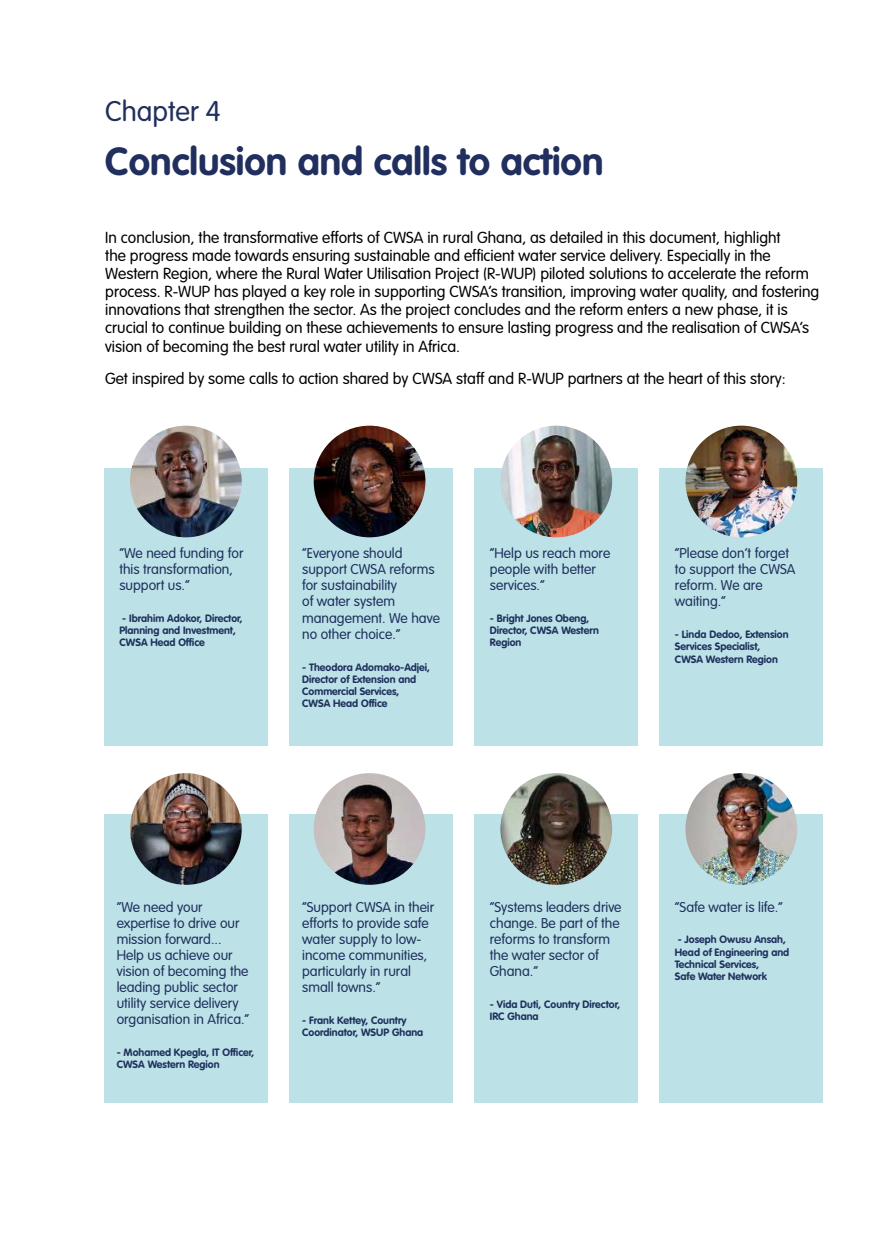
<style>
.page{position:relative;width:874px;height:1241px;background:#fff}
.page>*{position:absolute;margin:0;border:0;box-sizing:border-box;transform-origin:0 0}
.t1{font:700 38.5px "VAG Rounded Std";color:#212f5e}
.t2{font:300 28px "VAG Rounded Std";color:#212f5e}
.t3{font:300 15.75px/18.2px "VAG Rounded Std";color:#000}
.t4{font:300 14px/16.1px "VAG Rounded Std";color:#20305d}
.t5{font:700 10.5px/12.1px "VAG Rounded Std";color:#20305d}
</style>
<div class="page">
<div style="left:104px;top:468px;width:164px;height:277px;background:#bce2e8"></div>
<div style="left:289px;top:468px;width:164px;height:277px;background:#bce2e8"></div>
<div style="left:474px;top:468px;width:164px;height:277px;background:#bce2e8"></div>
<div style="left:659px;top:468px;width:163px;height:277px;background:#bce2e8"></div>
<div style="left:104px;top:814px;width:164px;height:289px;background:#bce2e8"></div>
<div style="left:289px;top:814px;width:164px;height:289px;background:#bce2e8"></div>
<div style="left:474px;top:814px;width:164px;height:289px;background:#bce2e8"></div>
<div style="left:659px;top:814px;width:163px;height:289px;background:#bce2e8"></div>
<img style="left:130px;top:425px;width:111px;height:112px;border-radius:56px">
<img style="left:313px;top:425px;width:112px;height:112px;border-radius:56px">
<img style="left:500px;top:425px;width:112px;height:112px;border-radius:56px">
<img style="left:685px;top:425px;width:111px;height:112px;border-radius:56px">
<img style="left:685px;top:773px;width:111px;height:111px;border-radius:56px">
<img style="left:500px;top:773px;width:112px;height:111px;border-radius:56px">
<img style="left:313px;top:773px;width:112px;height:111px;border-radius:56px">
<img style="left:130px;top:773px;width:111px;height:111px;border-radius:56px">
<h2 class="t2" style="left:105px;top:95px;width:117px">Chapter 4</h2>
<h1 class="t1" style="left:105px;top:139px;width:499px">Conclusion and calls to action</h1>
<p class="t3" style="left:105px;top:229px;width:715px">In conclusion, the transformative efforts of CWSA in rural Ghana, as detailed in this document, highlight<br>the progress made towards ensuring sustainable and efficient water service delivery. Especially in the Western Region, where the Rural Water Utilisation Project (R-WUP) piloted solutions to accelerate the reform process. R-WUP has played a key role in supporting CWSA’s transition, improving water quality, and fostering innovations that strengthen the sector. As the project concludes and the reform enters a new phase, it is crucial to continue building on these achievements to ensure lasting progress and the realisation of CWSA’s vision of becoming the best rural water utility in Africa.</p>
<p class="t3" style="left:105px;top:369px;width:681px">Get inspired by some calls to action shared by CWSA staff and R-WUP partners at the heart of this story:</p>
<p class="t4" style="left:119px;top:545px;width:125px">“We need funding for this transformation, support us.”</p>
<p class="t5" style="left:119px;top:612px;width:125px">- Ibrahim Adokor, Director,<br>Planning and Investment,<br>CWSA Head Office</p>
<p class="t4" style="left:302px;top:545px;width:139px">“Everyone should support CWSA reforms for sustainability<br>of water system management. We have no other choice.”</p>
<p class="t5" style="left:302px;top:661px;width:129px">- Theodora Adomako-Adjei,<br>Director of Extension and<br>Commercial Services,<br>CWSA Head Office</p>
<p class="t4" style="left:489px;top:545px;width:122px">“Help us reach more people with better services.”</p>
<p class="t5" style="left:489px;top:612px;width:110px">- Bright Jones Obeng,<br>Director, CWSA Western<br>Region</p>
<p class="t4" style="left:674px;top:545px;width:122px">“Please don’t forget to support the CWSA reform. We are waiting.”</p>
<p class="t5" style="left:674px;top:629px;width:115px">- Linda Dedoo, Extension<br>Services Specialist,<br>CWSA Western Region</p>
<p class="t4" style="left:117px;top:898px;width:134px">“We need your expertise to drive our mission forward...<br>Help us achieve our vision of becoming the leading public sector utility service delivery organisation in Africa.”</p>
<p class="t5" style="left:117px;top:1046px;width:139px">- Mohamed Kpegla, IT Officer,<br>CWSA Western Region</p>
<p class="t4" style="left:302px;top:898px;width:133px">“Support CWSA in their efforts to provide safe water supply to low&shy;income communities, particularly in rural small towns.”</p>
<p class="t5" style="left:302px;top:1014px;width:122px">- Frank Kettey, Country<br>Coordinator, WSUP Ghana</p>
<p class="t4" style="left:489px;top:898px;width:133px">“Systems leaders drive change. Be part of the reforms to transform the water sector of<br>Ghana.”</p>
<p class="t5" style="left:489px;top:998px;width:132px">- Vida Duti, Country Director,<br>IRC Ghana</p>
<p class="t4" style="left:674px;top:898px;width:109px">“Safe water is life.”</p>
<p class="t5" style="left:674px;top:933px;width:116px">- Joseph Owusu Ansah,<br>Head of Engineering and<br>Technical Services,<br>Safe Water Network</p>
</div>
